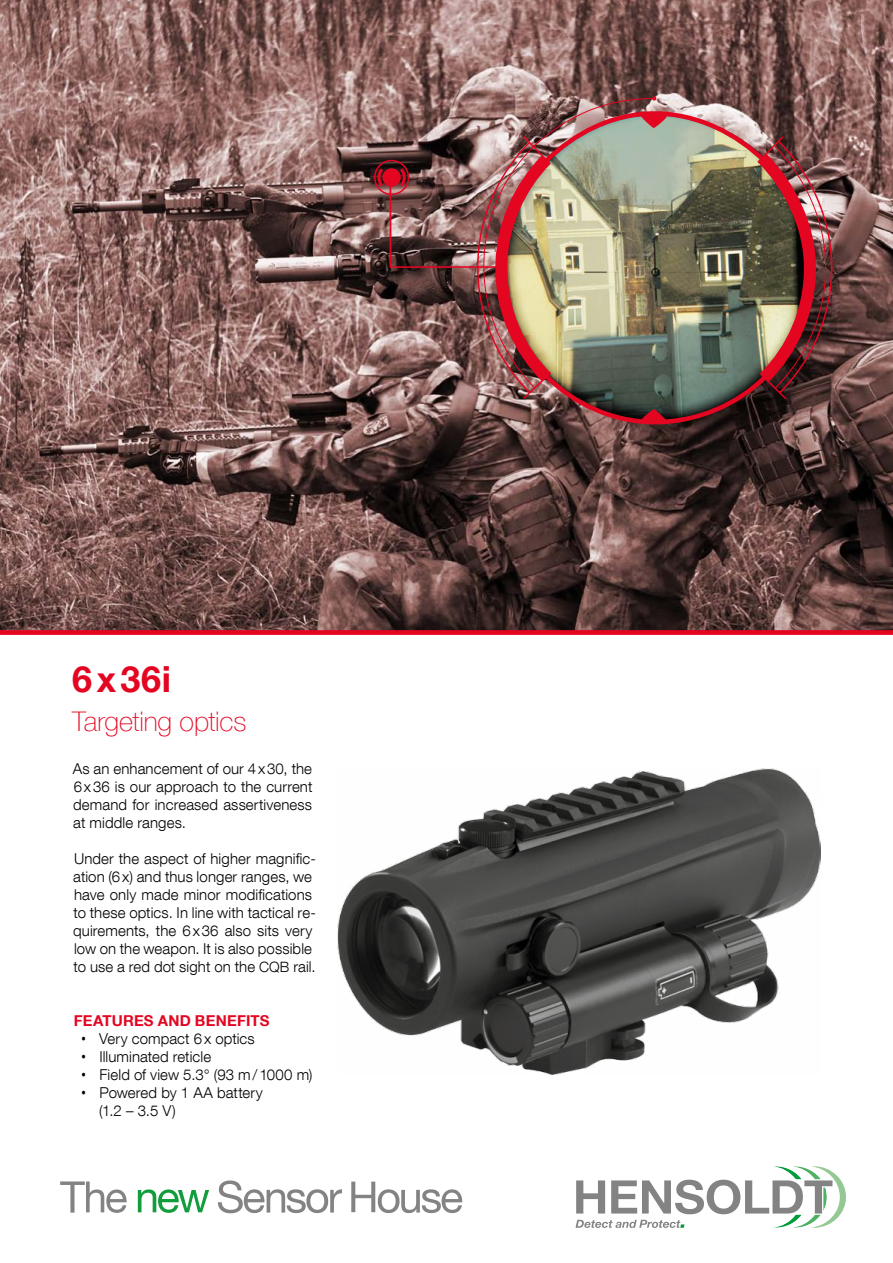
<style>
.page{position:relative;width:893px;height:1263px;background:#fff}
.page>*{position:absolute;margin:0;border:0;box-sizing:border-box;transform-origin:0 0}
.t1{font:700 36px "Helvetica Neue LT Com";letter-spacing:.07em;color:#e40521}
.t2{font:100 27px "Helvetica Neue LT Com";letter-spacing:-.005em;color:#e40521}
.t3{font:300 15px/18px "Helvetica Neue LT Com";letter-spacing:.005em;color:#000}
.t4{font:700 15px "Helvetica Neue LT Com";letter-spacing:.015em;color:#e40521}
.s1{font-size:14.25px}
.s2{font-family:"Arial Narrow";font-weight:400}
</style>
<div class="page">
<img style="left:0;top:0;width:893px;height:630px">
<svg style="left:376px;top:165px;width:10px;height:25px"></svg>
<svg style="left:397px;top:165px;width:10px;height:25px"></svg>
<div style="left:383px;top:169px;width:17px;height:17px;background:#e40521;border-radius:50%"></div>
<div style="left:382px;top:168px;width:19px;height:19px;border:2px solid #e40521;border-radius:50%"></div>
<div style="left:374px;top:160px;width:35px;height:35px;border:2px solid #e40521;border-radius:50%"></div>
<hr style="left:389px;top:176px;width:2px;height:91px;background:#e40521">
<hr style="left:390px;top:266px;width:111px;height:2px;background:#e40521">
<img style="left:476px;top:96px;width:357px;height:331px">
<svg style="left:575px;top:1166px;width:271px;height:62px"></svg>
<svg style="left:351px;top:1181px;width:111px;height:32px"></svg>
<svg style="left:218px;top:1180px;width:124px;height:33px"></svg>
<svg style="left:60px;top:1181px;width:67px;height:32px"></svg>
<svg style="left:138px;top:1189px;width:71px;height:24px"></svg>
<img style="left:337px;top:768px;width:484px;height:306px">
<div style="left:0;top:630px;width:893px;height:5px;background:#e40521"></div>
<h1 class="t1" style="left:72px;top:656px;width:100px">6X36I</h1>
<h2 class="t2" style="left:72px;top:705px;width:176px">Targeting optics</h2>
<p class="t3" style="left:73px;top:759px;width:241px;text-align:justify">As an enhancement of our 4x30, the 6x36 is our approach to the current demand for increased assertiveness at middle ranges.</p>
<p class="t3" style="left:73px;top:849px;width:244px">Under the aspect of higher magnific&shy;ation (6x) and thus longer ranges, we have only made minor modifications to these optics. In line with tactical re&shy;quirements, the 6x36 also sits very low on the weapon. It is also possible to use a red dot sight on the <span class="s1">CQB</span> rail.</p>
<p class="t4" style="left:74px;top:1011px;width:197px">FEATURES AND BENEFITS</p>
<p class="t3" style="left:82px;top:1029px;width:175px"><span class="s2">•</span> Very compact 6x optics</p>
<p class="t3" style="left:82px;top:1047px;width:131px"><span class="s2">•</span> Illuminated reticle</p>
<p class="t3" style="left:82px;top:1065px;width:232px"><span class="s2">•</span> Field of view 5.3° (93 m/1000 m)</p>
<p class="t3" style="left:99px;top:1083px;width:165px;text-indent:-17px"><span class="s2">•</span> Powered by 1 AA battery (1.2 – 3.5 V)</p>
</div>
